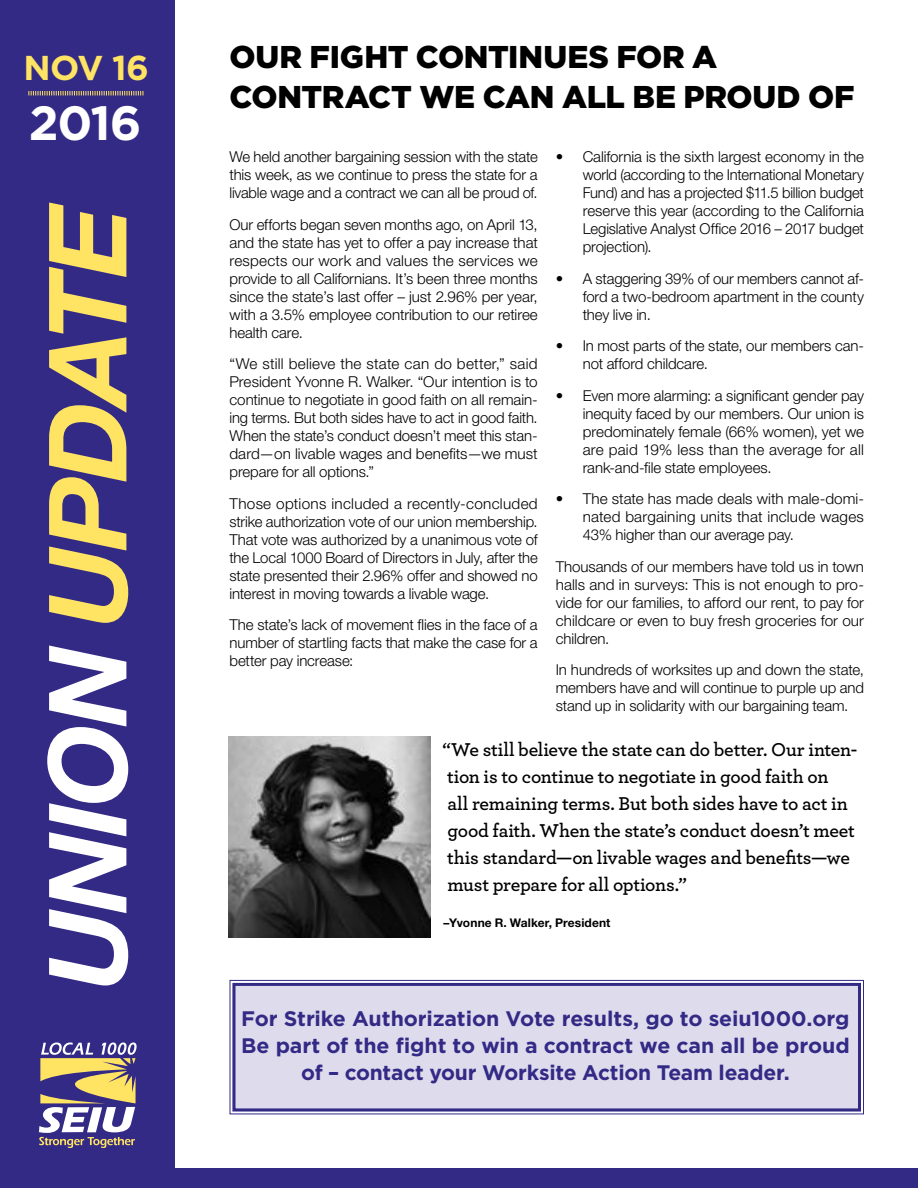
<style>
.page{position:relative;width:918px;height:1188px;background:#fff}
.page>*{position:absolute;margin:0;border:0;box-sizing:border-box;transform-origin:0 0}
.t1{font:700 48px "Gotham";color:#fff}
.t2{font:700 34.5px "Gotham";color:#ffe363}
.t3{font:900 31.5px/40.5px "Gotham";letter-spacing:-.01em;color:#000}
.t4{font:700 21px/27px "Gotham";letter-spacing:-.01em;color:#332a86;text-align:center}
.t5{font:600 19.5px/27px "Archer";letter-spacing:-.015em;color:#000}
.t6{font:300 15px/18px "Helvetica Neue LT Std";letter-spacing:-.005em;color:#000;text-align:justify}
.t7{font:700 12px "Helvetica Neue LT Std";letter-spacing:.01em;color:#000}
</style>
<div class="page">
<div style="left:0;top:0;width:176px;height:1188px;background:#332a86"></div>
<svg style="left:49px;top:202px;width:79px;height:421px"></svg>
<svg style="left:47px;top:646px;width:81px;height:339px"></svg>
<svg style="left:39px;top:1042px;width:98px;height:106px"></svg>
<svg style="left:28px;top:91px;width:116px;height:4px"></svg>
<div style="left:0;top:1169px;width:918px;height:19px;background:#332a86"></div>
<svg style="left:229px;top:979px;width:635px;height:136px;background:#dbd9ea"></svg>
<div style="left:232px;top:983px;width:629px;height:128px;border:3px solid #332a86"></div>
<img style="left:228px;top:737px;width:202px;height:200px">
<h2 class="t2" style="left:24px;top:48px;width:127px">NOV 16</h2>
<h1 class="t1" style="left:29px;top:95px;width:114px">2016</h1>
<h3 class="t3" style="left:230px;top:35px;width:626px">OUR FIGHT CONTINUES FOR A<br>CONTRACT WE CAN ALL BE PROUD OF</h3>
<p class="t6" style="left:230px;top:147px;width:310px">We held another bargaining session with the state this week, as we continue to press the state for a livable wage and a contract we can all be proud of.</p>
<p class="t6" style="left:230px;top:215px;width:310px">Our efforts began seven months ago, on April 13, and the state has yet to offer a pay increase that respects our work and values the services we provide to all Californians. It’s been three months since the state’s last offer – just 2.96% per year, with a 3.5% employee contribution to our retiree health care.</p>
<p class="t6" style="left:230px;top:354px;width:310px">“We still believe the state can do better,” said President Yvonne R. Walker. “Our intention is to continue to negotiate in good faith on all remain&shy;ing terms. But both sides have to act in good faith.<br>When the state’s conduct doesn’t meet this stan&shy;dard—on livable wages and benefits—we must prepare for all options.”</p>
<p class="t6" style="left:230px;top:494px;width:310px">Those options included a recently-concluded strike authorization vote of our union membership.<br>That vote was authorized by a unanimous vote of the Local 1000 Board of Directors in July, after the state presented their 2.96% offer and showed no interest in moving towards a livable wage.</p>
<p class="t6" style="left:230px;top:615px;width:310px">The state’s lack of movement flies in the face of a number of startling facts that make the case for a better pay increase:</p>
<p class="t6" style="left:583px;top:147px;width:283px;text-indent:-27px">• California is the sixth largest economy in the world (according to the International Monetary Fund) and has a projected $11.5 billion budget reserve this year (according to the California Legislative Analyst Office 2016 – 2017 budget projection).</p>
<p class="t6" style="left:583px;top:269px;width:283px;text-indent:-27px">• A staggering 39% of our members cannot af&shy;ford a two-bedroom apartment in the county they live in.</p>
<p class="t6" style="left:583px;top:336px;width:283px;text-indent:-27px">• In most parts of the state, our members can&shy;not afford childcare.</p>
<p class="t6" style="left:583px;top:386px;width:283px;text-indent:-27px">• Even more alarming: a significant gender pay inequity faced by our members. Our union is predominately female (66% women), yet we are paid 19% less than the average for all rank-and-file state employees.</p>
<p class="t6" style="left:583px;top:489px;width:283px;text-indent:-27px">• The state has made deals with male-domi&shy;nated bargaining units that include wages 43% higher than our average pay.</p>
<p class="t6" style="left:556px;top:557px;width:310px">Thousands of our members have told us in town halls and in surveys: This is not enough to pro&shy;vide for our families, to afford our rent, to pay for childcare or even to buy fresh groceries for our children.</p>
<p class="t6" style="left:556px;top:660px;width:310px">In hundreds of worksites up and down the state, members have and will continue to purple up and stand up in solidarity with our bargaining team.</p>
<p class="t5" style="left:442px;top:735px;width:416px">“We still believe the state can do better. Our inten&shy;tion is to continue to negotiate in good faith on<br>all remaining terms. But both sides have to act in good faith. When the state’s conduct doesn’t meet this standard—on livable wages and benefits—we must prepare for all options.”</p>
<p class="t7" style="left:444px;top:915px;width:168px">–Yvonne R. Walker, President</p>
<h3 class="t4" style="left:241px;top:1005px;width:610px">For Strike Authorization Vote results, go to seiu1000.org<br>Be part of the fight to win a contract we can all be proud of – contact your Worksite Action Team leader.</h3>
</div>
